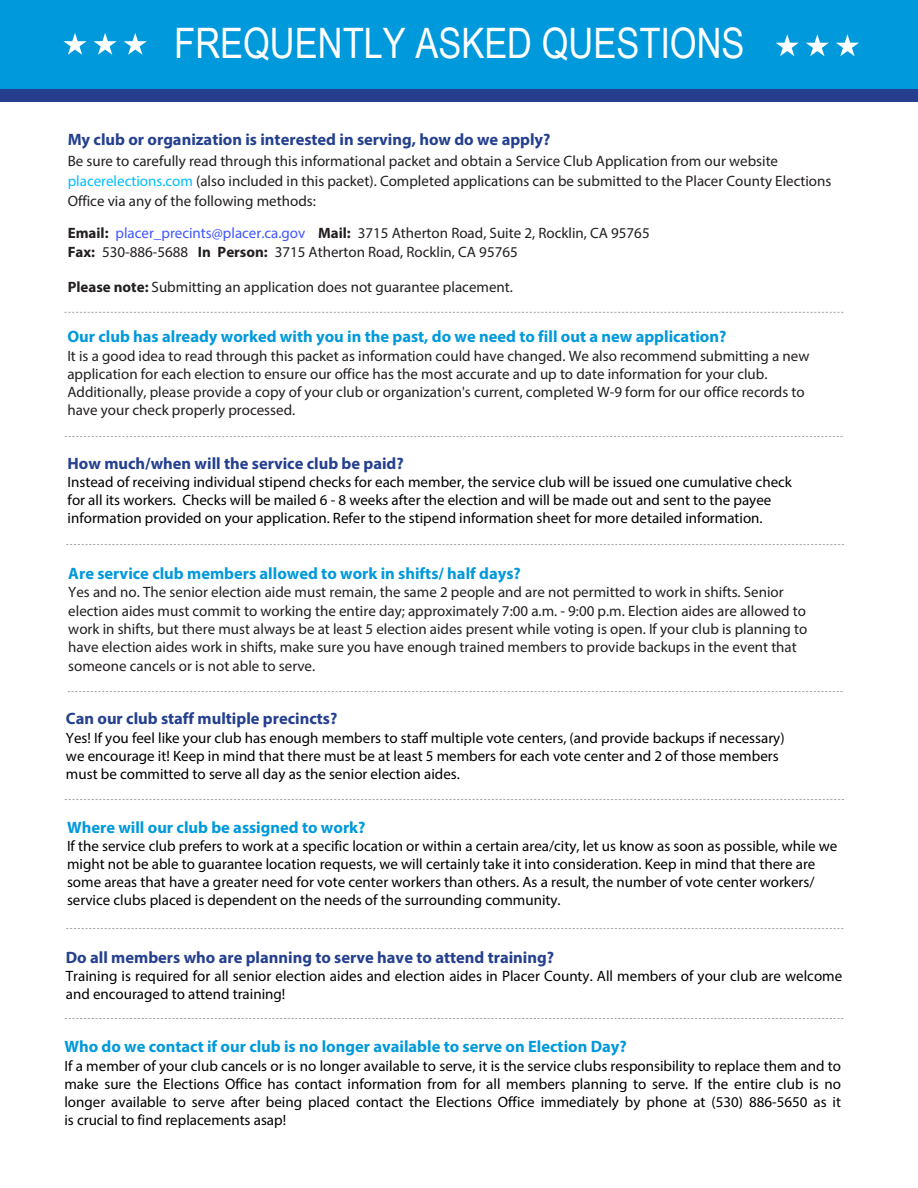
<style>
.page{position:relative;width:918px;height:1188px;background:#fff}
.page>*{position:absolute;margin:0;border:0;box-sizing:border-box;transform-origin:0 0}
.t1{font:42px "Arial Narrow";color:#fff}
.t2{font:700 16.5px "Myriad Pro";color:#0099dc}
.t3{font:700 16.5px "Myriad Pro";color:#24408f}
.t4{font:15px/18px "Myriad Pro";color:#000}
.t5{font:15px/18.3px "Myriad Pro";color:#231f20}
.s1{color:#00bfff}
.s2{font-weight:700}
.s3{color:#4055ff}
</style>
<div class="page">
<div style="left:0;top:0;width:918px;height:91px;background:#0099dc"></div>
<div style="left:0;top:89px;width:918px;height:13px;background:#253f8e"></div>
<svg style="left:836px;top:34px;width:23px;height:22px"></svg>
<svg style="left:806px;top:34px;width:23px;height:22px"></svg>
<svg style="left:776px;top:34px;width:23px;height:22px"></svg>
<svg style="left:124px;top:33px;width:23px;height:22px"></svg>
<svg style="left:94px;top:33px;width:23px;height:22px"></svg>
<svg style="left:63px;top:33px;width:24px;height:22px"></svg>
<svg style="left:64px;top:312px;width:780px;height:1px"></svg>
<svg style="left:66px;top:544px;width:778px;height:1px"></svg>
<svg style="left:65px;top:436px;width:778px;height:1px"></svg>
<svg style="left:68px;top:691px;width:775px;height:1px"></svg>
<svg style="left:65px;top:799px;width:779px;height:1px"></svg>
<svg style="left:66px;top:928px;width:778px;height:1px"></svg>
<svg style="left:65px;top:1018px;width:779px;height:1px"></svg>
<p class="t1" style="left:174px;top:13px;width:572px">FREQUENTLY ASKED QUESTIONS</p>
<p class="t3" style="left:68px;top:129px;width:484px">My club or organization is interested in serving, how do we apply?</p>
<p class="t5" style="left:68px;top:150px;width:765px;line-height:20.1px">Be sure to carefully read through this informational packet and obtain a Service Club Application from our website <span class="s1">placerelections.com</span> (also included in this packet). Completed applications can be submitted to the Placer County Elections<br>Office via any of the following methods:</p>
<p class="t5" style="left:68px;top:223px;width:583px;line-height:19.4px"><span class="s2">Email:</span> <span class="s3">placer_precints@placer.ca.gov</span> <span class="s2">Mail:</span> 3715 Atherton Road, Suite 2, Rocklin, CA 95765<br><span class="s2">Fax:</span> 530-886-5688 <span class="s2">In Person:</span> 3715 Atherton Road, Rocklin, CA 95765</p>
<p class="t5" style="left:68px;top:277px;width:447px"><span class="s2">Please note:</span> Submitting an application does not guarantee placement.</p>
<p class="t2" style="left:67px;top:326px;width:661px">Our club has already worked with you in the past, do we need to fill out a new application?</p>
<p class="t5" style="left:67px;top:347px;width:744px">It is a good idea to read through this packet as information could have changed. We also recommend submitting a new application for each election to ensure our office has the most accurate and up to date information for your club.<br>Additionally, please provide a copy of your club or organization's current, completed W-9 form for our office records to have your check properly processed.</p>
<p class="t3" style="left:68px;top:452px;width:338px">How much/when will the service club be paid?</p>
<p class="t4" style="left:68px;top:473px;width:726px">Instead of receiving individual stipend checks for each member, the service club will be issued one cumulative check for all its workers. Checks will be mailed 6 - 8 weeks after the election and will be made out and sent to the payee information provided on your application. Refer to the stipend information sheet for more detailed information.</p>
<p class="t2" style="left:68px;top:563px;width:454px">Are service club members allowed to work in shifts/ half days?</p>
<p class="t5" style="left:68px;top:583px;width:740px">Yes and no. The senior election aide must remain, the same 2 people and are not permitted to work in shifts. Senior election aides must commit to working the entire day; approximately 7:00 a.m. - 9:00 p.m. Election aides are allowed to work in shifts, but there must always be at least 5 election aides present while voting is open. If your club is planning to have election aides work in shifts, make sure you have enough trained members to provide backups in the event that someone cancels or is not able to serve.</p>
<p class="t3" style="left:66px;top:708px;width:273px">Can our club staff multiple precincts?</p>
<p class="t4" style="left:66px;top:728px;width:720px">Yes! If you feel like your club has enough members to staff multiple vote centers, (and provide backups if necessary) we encourage it! Keep in mind that there must be at least 5 members for each vote center and 2 of those members must be committed to serve all day as the senior election aides.</p>
<p class="t2" style="left:67px;top:816px;width:300px">Where will our club be assigned to work?</p>
<p class="t4" style="left:67px;top:837px;width:772px">If the service club prefers to work at a specific location or within a certain area/city, let us know as soon as possible, while we might not be able to guarantee location requests, we will certainly take it into consideration. Keep in mind that there are some areas that have a greater need for vote center workers than others. As a result, the number of vote center workers/ service clubs placed is dependent on the needs of the surrounding community.</p>
<p class="t3" style="left:66px;top:946px;width:490px">Do all members who are planning to serve have to attend training?</p>
<p class="t4" style="left:66px;top:966px;width:778px;line-height:18.5px">Training is required for all senior election aides and election aides in Placer County. All members of your club are welcome and encouraged to attend training!</p>
<p class="t2" style="left:64px;top:1036px;width:564px">Who do we contact if our club is no longer available to serve on Election Day?</p>
<p class="t4" style="left:64px;top:1056px;width:778px;text-align:justify">If a member of your club cancels or is no longer available to serve, it is the service clubs responsibility to replace them and to make sure the Elections Office has contact information from for all members planning to serve. If the entire club is no longer available to serve after being placed contact the Elections Office immediately by phone at (530) 886-5650 as it is crucial to find replacements asap!</p>
</div>
